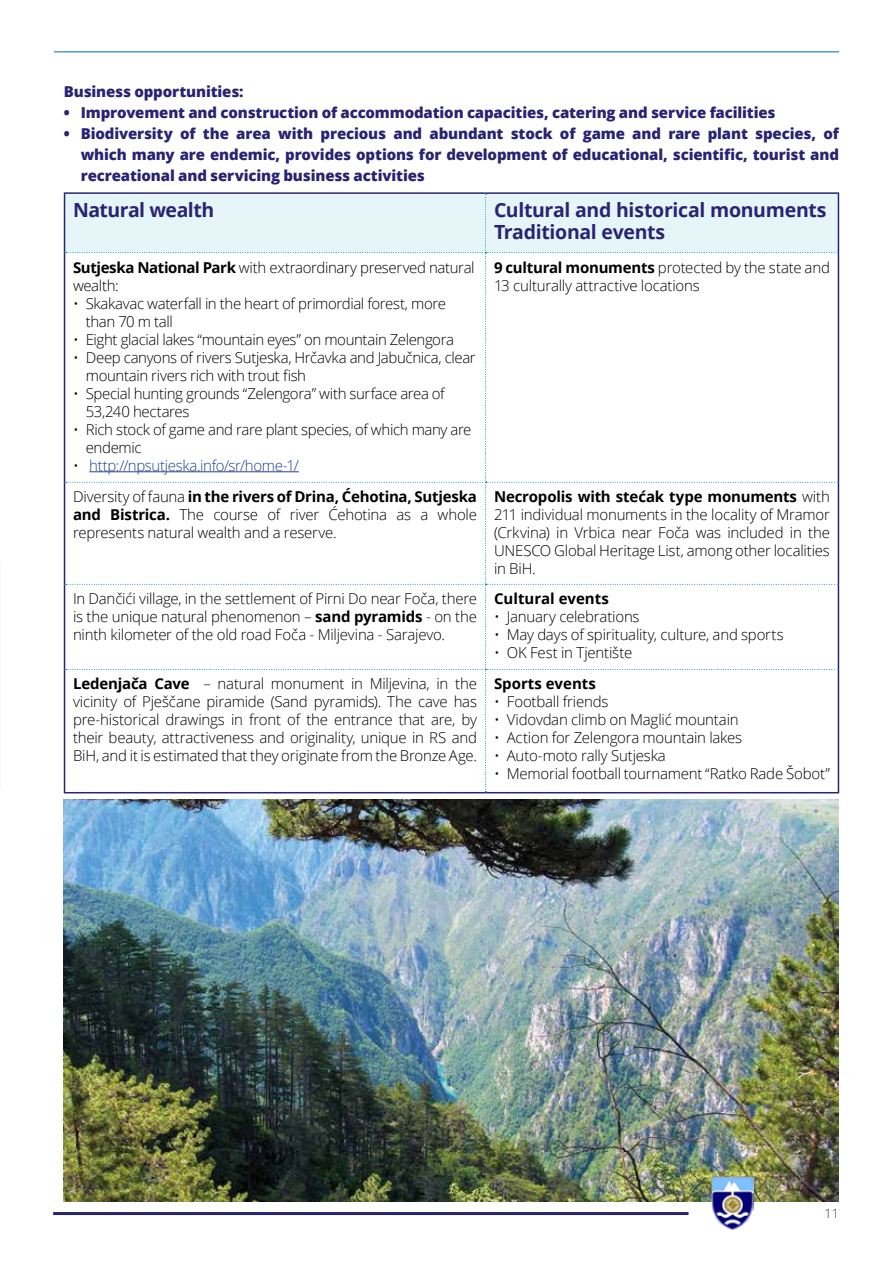
<style>
.page{position:relative;width:893px;height:1263px;background:#fff}
.page>*{position:absolute;margin:0;border:0;box-sizing:border-box;transform-origin:0 0}
.t1{font:700 19.5px/22.5px "Open Sans";letter-spacing:-.015em;color:#282472}
.t2{font:300 15px/18px "Open Sans";letter-spacing:-.015em;color:#000}
.t3{font:800 15px/21px "Open Sans";letter-spacing:-.01em;color:#282472;text-align:justify}
.t4{font:300 15px "Open Sans";letter-spacing:-.025em;color:#25408f}
.t5{font:700 15px "Open Sans";color:#000}
.t6{font:300 12.75px "Open Sans";color:#333334}
.s1{font-weight:700}
.s2{color:#000}
</style>
<div class="page">
<hr style="left:64px;top:192px;width:421px;height:2px;background:#282472">
<hr style="left:64px;top:194px;width:1px;height:59px;background:#282472">
<hr style="left:485px;top:192px;width:354px;height:2px;background:#282472">
<hr style="left:838px;top:194px;width:1px;height:59px;background:#282472">
<hr style="left:64px;top:253px;width:1px;height:229px;background:#282472">
<hr style="left:838px;top:253px;width:1px;height:229px;background:#282472">
<hr style="left:64px;top:482px;width:1px;height:102px;background:#282472">
<hr style="left:838px;top:482px;width:1px;height:102px;background:#282472">
<hr style="left:64px;top:584px;width:1px;height:85px;background:#282472">
<hr style="left:838px;top:584px;width:1px;height:85px;background:#282472">
<hr style="left:64px;top:669px;width:1px;height:123px;background:#282472">
<hr style="left:838px;top:669px;width:1px;height:123px;background:#282472">
<hr style="left:64px;top:792px;width:421px;height:1px;background:#282472">
<hr style="left:485px;top:792px;width:354px;height:1px;background:#282472">
<svg style="left:66px;top:194px;width:772px;height:598px"></svg>
<hr style="left:89px;top:471px;width:210px;height:1px;background:#25408f">
<img style="left:64px;top:799px;width:775px;height:403px">
<hr style="left:54px;top:51px;width:785px;height:2px;background:#539cc4">
<hr style="left:53px;top:1212px;width:635px;height:3px;background:#282472">
<img style="left:712px;top:1176px;width:42px;height:54px">
<p class="t3" style="left:64px;top:80px;width:181px">Business opportunities:</p>
<p class="t3" style="left:64px;top:101px;width:713px">• Improvement and construction of accommodation capacities, catering and service facilities</p>
<p class="t3" style="left:81px;top:122px;width:760px;text-indent:-17px">• Biodiversity of the area with precious and abundant stock of game and rare plant species, of which many are endemic, provides options for development of educational, scientific, tourist and recreational and servicing business activities</p>
<h1 class="t1" style="left:73px;top:198px;width:143px">Natural wealth</h1>
<h1 class="t1" style="left:494px;top:198px;width:334px">Cultural and historical monuments<br>Traditional events</h1>
<p class="t2" style="left:73px;top:258px;width:403px"><span class="s1">Sutjeska National Park</span> with extraordinary preserved natural wealth:</p>
<p class="t2" style="left:86px;top:294px;width:362px;text-indent:-13px">• Skakavac waterfall in the heart of primordial forest, more than 70 m tall</p>
<p class="t2" style="left:73px;top:330px;width:383px">• Eight glacial lakes “mountain eyes” on mountain Zelengora</p>
<p class="t2" style="left:86px;top:348px;width:391px;text-indent:-13px">• Deep canyons of rivers Sutjeska, Hrčavka and Jabučnica, clear mountain rivers rich with trout fish</p>
<p class="t2" style="left:86px;top:384px;width:360px;text-indent:-13px">• Special hunting grounds “Zelengora” with surface area of<br>53,240 hectares</p>
<p class="t2" style="left:86px;top:420px;width:387px;text-indent:-13px">• Rich stock of game and rare plant species, of which many are endemic</p>
<p class="t4" style="left:73px;top:455px;width:227px"><span class="s2">•</span> http://npsutjeska.info/sr/home-1/</p>
<p class="t2" style="left:494px;top:258px;width:337px"><span class="s1">9 cultural monuments</span> protected by the state and<br>13 culturally attractive locations</p>
<p class="t2" style="left:73px;top:487px;width:405px;text-align:justify">Diversity of fauna <span class="s1">in the rivers of Drina, Ćehotina, Sutjeska and Bistrica.</span> The course of river Ćehotina as a whole represents natural wealth and a reserve.</p>
<p class="t2" style="left:494px;top:487px;width:337px;text-align:justify"><span class="s1">Necropolis with stećak type monuments</span> with 211 individual monuments in the locality of Mramor (Crkvina) in Vrbica near Foča was included in the UNESCO Global Heritage List, among other localities in BiH.</p>
<p class="t2" style="left:73px;top:589px;width:405px;text-align:justify">In Dančići village, in the settlement of Pirni Do near Foča, there is the unique natural phenomenon – <span class="s1">sand pyramids</span> - on the ninth kilometer of the old road Foča - Miljevina - Sarajevo.</p>
<p class="t5" style="left:494px;top:588px;width:116px">Cultural events</p>
<p class="t2" style="left:494px;top:607px;width:147px">• January celebrations</p>
<p class="t2" style="left:494px;top:625px;width:291px">• May days of spirituality, culture, and sports</p>
<p class="t2" style="left:494px;top:643px;width:140px">• OK Fest in Tjentište</p>
<p class="t2" style="left:73px;top:674px;width:405px;text-align:justify"><span class="s1">Ledenjača Cave</span> – natural monument in Miljevina, in the vicinity of Pješčane piramide (Sand pyramids). The cave has pre-historical drawings in front of the entrance that are, by their beauty, attractiveness and originality, unique in RS and BiH, and it is estimated that they originate from the Bronze Age.</p>
<p class="t5" style="left:494px;top:673px;width:103px">Sports events</p>
<p class="t2" style="left:494px;top:692px;width:116px">• Football friends</p>
<p class="t2" style="left:494px;top:710px;width:246px">• Vidovdan climb on Maglić mountain</p>
<p class="t2" style="left:494px;top:728px;width:250px">• Action for Zelengora mountain lakes</p>
<p class="t2" style="left:494px;top:746px;width:173px">• Auto-moto rally Sutjeska</p>
<p class="t2" style="left:494px;top:764px;width:337px">• Memorial football tournament “Ratko Rade Šobot”</p>
<p class="t6" style="left:824px;top:1205px;width:16px">11</p>
</div>
